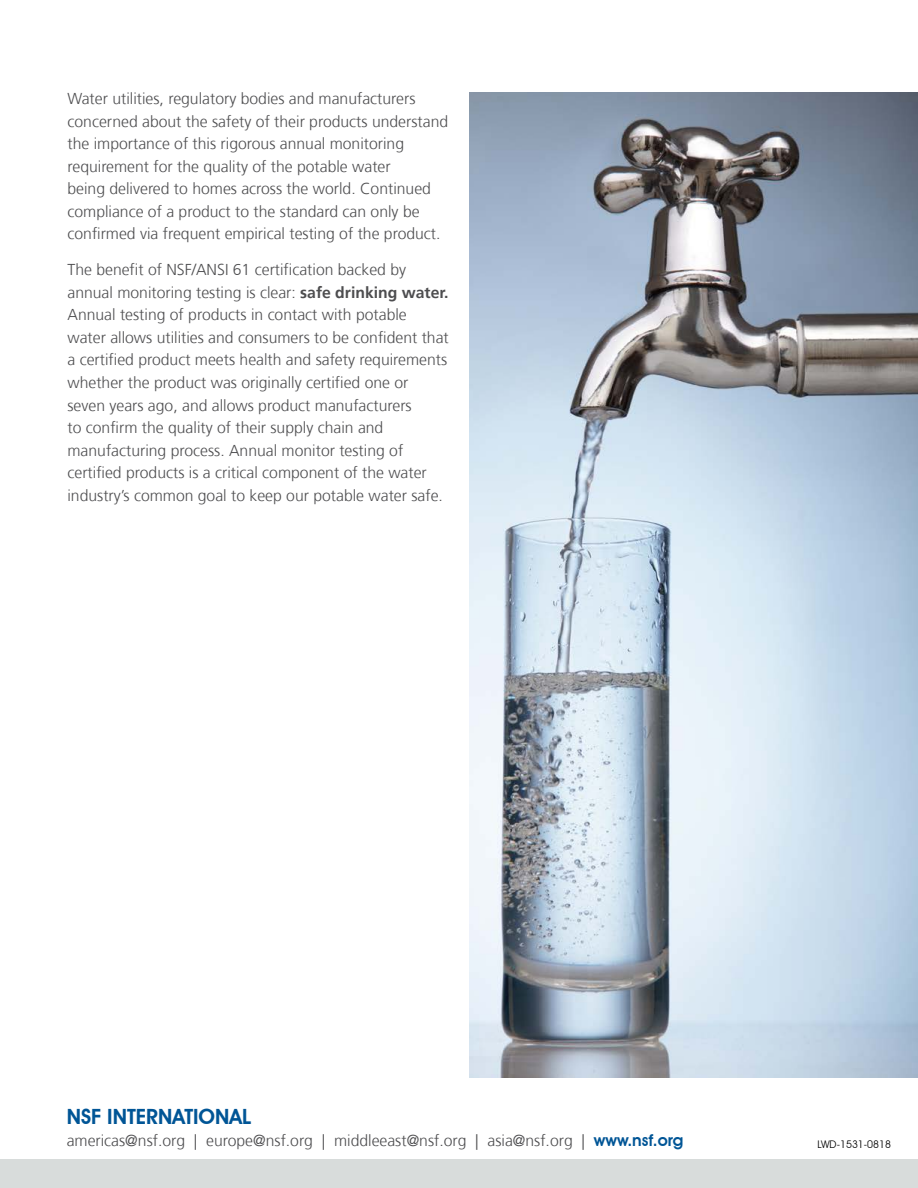
<style>
.page{position:relative;width:918px;height:1188px;background:#fff}
.page>*{position:absolute;margin:0;border:0;box-sizing:border-box;transform-origin:0 0}
.t1{font:600 21px "Avant Garde IT Cby BT";color:#005596}
.t2{font:300 15.75px/22.5px "Frutiger";color:#4d4d4f}
.t3{font:10.5px "Avant Garde IT Cby BT";color:#000}
.s1{font-weight:700}
.s2{font-family:"Avant Garde IT Cby BT";font-weight:600;font-size:16.5px;color:#005596}
</style>
<div class="page">
<div style="left:0;top:1160px;width:918px;height:28px;background:#d8dcdb"></div>
<img style="left:470px;top:92px;width:448px;height:986px">
<p class="t2" style="left:68px;top:88px;width:382px">Water utilities, regulatory bodies and manufacturers concerned about the safety of their products understand the importance of this rigorous annual monitoring requirement for the quality of the potable water<br>being delivered to homes across the world. Continued compliance of a product to the standard can only be confirmed via frequent empirical testing of the product.</p>
<p class="t2" style="left:68px;top:259px;width:383px">The benefit of NSF/ANSI 61 certification backed by annual monitoring testing is clear: <span class="s1">safe drinking water.<br></span>Annual testing of products in contact with potable water allows utilities and consumers to be confident that a certified product meets health and safety requirements whether the product was originally certified one or seven years ago, and allows product manufacturers<br>to confirm the quality of their supply chain and manufacturing process. Annual monitor testing of certified products is a critical component of the water industry’s common goal to keep our potable water safe.</p>
<h1 class="t1" style="left:67px;top:1104px;width:186px">NSF INTERNATIONAL</h1>
<p class="t2" style="left:67px;top:1130px;width:618px">americas@nsf.org | europe@nsf.org | middleeast@nsf.org | asia@nsf.org | <span class="s2">www.nsf.org</span></p>
<p class="t3" style="left:817px;top:1138px;width:75px">LWD-1531-0818</p>
</div>
